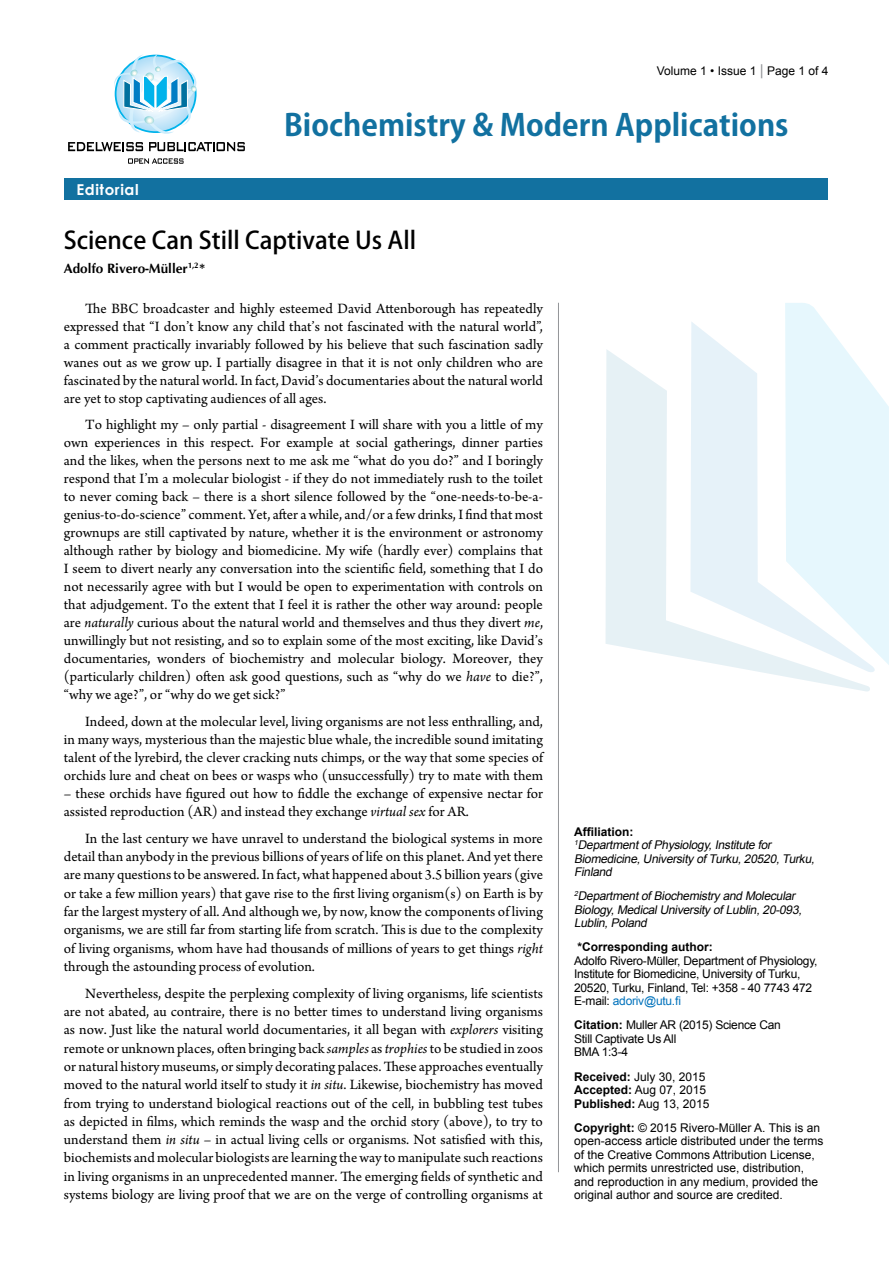
<style>
.page{position:relative;width:893px;height:1263px;background:#fff}
.page>*{position:absolute;margin:0;border:0;box-sizing:border-box;transform-origin:0 0}
.t1{font:700 30px "Koz Go Pro";color:#1271a0}
.t2{font:24px "Adobe Heiti Std";color:#000}
.t3{font:15px/18px "Arno Pro";color:#000;text-align:justify}
.t4{font:700 15px "Century Gothic";letter-spacing:.04em;color:#fff}
.t5{font:700 13.5px "CG Omega";color:#000}
.t6{font:12px/13.5px "Arial";color:#000}
.t7{font:12px/13.5px "Arial";letter-spacing:-.02em;color:#000}
.t8{font:italic 12px/13.5px "Arial";color:#000}
.t9{font:700 12px "Arial";color:#000}
.s1{font-size:15px;color:#939598}
.s2{font-style:italic}
.s3{font-weight:700;font-style:normal}
.s4{color:#0072bc}
.s5{font-weight:700}
</style>
<div class="page">
<svg style="left:128px;top:158px;width:56px;height:6px"></svg>
<svg style="left:68px;top:54px;width:177px;height:97px"></svg>
<div style="left:65px;top:179px;width:763px;height:21px;background:#1271a0"></div>
<hr style="left:558px;top:303px;width:1px;height:869px;background:#939598">
<svg style="left:691px;top:322px;width:184px;height:350px"></svg>
<svg style="left:605px;top:349px;width:266px;height:343px;fill:#e6f2f9"></svg>
<svg style="left:785px;top:303px;width:104px;height:362px"></svg>
<p class="t6" style="left:657px;top:64px;width:173px">Volume 1 • Issue 1 <span class="s1">|</span> Page 1 of 4</p>
<p class="t4" style="left:77px;top:178px;width:64px">Editorial</p>
<h1 class="t1" style="left:284px;top:105px;width:506px">Biochemistry &amp; Modern Applications</h1>
<h2 class="t2" style="left:64px;top:226px;width:354px">Science Can Still Captivate Us All</h2>
<p class="t5" style="left:64px;top:260px;width:144px">Adolfo Rivero-Müller<sup>1,2</sup>*</p>
<p class="t3" style="left:64px;top:300px;width:481px;text-indent:21px">The BBC broadcaster and highly esteemed David Attenborough has repeatedly expressed that “I don’t know any child that’s not fascinated with the natural world”, a comment practically invariably followed by his believe that such fascination sadly wanes out as we grow up. I partially disagree in that it is not only children who are fascinated by the natural world. In fact, David’s documentaries about the natural world are yet to stop captivating audiences of all ages.</p>
<p class="t3" style="left:64px;top:417px;width:481px;text-indent:21px">To highlight my – only partial - disagreement I will share with you a little of my own experiences in this respect. For example at social gatherings, dinner parties and the likes, when the persons next to me ask me “what do you do?” and I boringly respond that I’m a molecular biologist - if they do not immediately rush to the toilet to never coming back – there is a short silence followed by the “one-needs-to-be-a&shy;genius-to-do-science” comment. Yet, after a while, and/or a few drinks, I find that most grownups are still captivated by nature, whether it is the environment or astronomy although rather by biology and biomedicine. My wife (hardly ever) complains that I seem to divert nearly any conversation into the scientific field, something that I do not necessarily agree with but I would be open to experimentation with controls on that adjudgement. To the extent that I feel it is rather the other way around: people are <span class="s2">naturally</span> curious about the natural world and themselves and thus they divert <span class="s2">me</span>, unwillingly but not resisting, and so to explain some of the most exciting, like David’s documentaries, wonders of biochemistry and molecular biology. Moreover, they (particularly children) often ask good questions, such as “why do we <span class="s2">have</span> to die?”, “why we age?”, or “why do we get sick?”</p>
<p class="t3" style="left:64px;top:713px;width:481px;text-indent:21px">Indeed, down at the molecular level, living organisms are not less enthralling, and, in many ways, mysterious than the majestic blue whale, the incredible sound imitating talent of the lyrebird, the clever cracking nuts chimps, or the way that some species of orchids lure and cheat on bees or wasps who (unsuccessfully) try to mate with them</p>
<p class="t3" style="left:64px;top:785px;width:481px">– these orchids have figured out how to fiddle the exchange of expensive nectar for assisted reproduction (AR) and instead they exchange <span class="s2">virtual sex</span> for AR.</p>
<p class="t3" style="left:64px;top:830px;width:481px;text-indent:21px">In the last century we have unravel to understand the biological systems in more detail than anybody in the previous billions of years of life on this planet. And yet there are many questions to be answered. In fact, what happened about 3.5 billion years (give or take a few million years) that gave rise to the first living organism(s) on Earth is by far the largest mystery of all. And although we, by now, know the components of living organisms, we are still far from starting life from scratch. This is due to the complexity of living organisms, whom have had thousands of millions of years to get things <span class="s2">right </span>through the astounding process of evolution.</p>
<p class="t3" style="left:64px;top:985px;width:481px;text-indent:21px">Nevertheless, despite the perplexing complexity of living organisms, life scientists are not abated, au contraire, there is no better times to understand living organisms as now. Just like the natural world documentaries, it all began with <span class="s2">explorers</span> visiting remote or unknown places, often bringing back <span class="s2">samples</span> as <span class="s2">trophies</span> to be studied in zoos or natural history museums, or simply decorating palaces. These approaches eventually moved to the natural world itself to study it <span class="s2">in situ</span>. Likewise, biochemistry has moved from trying to understand biological reactions out of the cell, in bubbling test tubes as depicted in films, which reminds the wasp and the orchid story (above), to try to understand them <span class="s2">in situ</span> – in actual living cells or organisms. Not satisfied with this, biochemists and molecular biologists are learning the way to manipulate such reactions in living organisms in an unprecedented manner. The emerging fields of synthetic and systems biology are living proof that we are on the verge of controlling organisms at</p>
<p class="t8" style="left:574px;top:825px;width:245px"><span class="s3">Affiliation:<br></span><sup>1</sup>DepartmentofPhysiology,Institute for<br>Biomedicine,University ofTurku,20520,Turku,<br>Finland</p>
<p class="t8" style="left:574px;top:889px;width:232px"><sup>2</sup>DepartmentofBiochemistry and Molecular<br>Biology,MedicalUniversity ofLublin,20-093,<br>Lublin,Poland</p>
<p class="t9" style="left:577px;top:939px;width:137px">*Corresponding author:</p>
<p class="t7" style="left:574px;top:954px;width:245px">Adolfo Rivero-Müller, Department of Physiology, Institute for Biomedicine, University of Turku, 20520, Turku, Finland, Tel: +358 - 40 7743 472<br>E-mail: <span class="s4">adoriv@utu.fi</span></p>
<p class="t7" style="left:574px;top:1018px;width:208px"><span class="s5">Citation:</span> Muller AR (2015) Science Can<br>Still Captivate Us All<br>BMA 1:3-4</p>
<p class="t6" style="left:574px;top:1070px;width:137px"><span class="s5">Received:</span> July 30, 2015<br><span class="s5">Accepted:</span> Aug 07, 2015<br><span class="s5">Published:</span> Aug 13, 2015</p>
<p class="t6" style="left:574px;top:1121px;width:251px"><span class="s5">Copyright:</span> © 2015 Rivero-Müller A. This is an open-access article distributed under the terms of the Creative Commons Attribution License, which permits unrestricted use, distribution, and reproduction in any medium, provided the original author and source are credited.</p>
</div>
